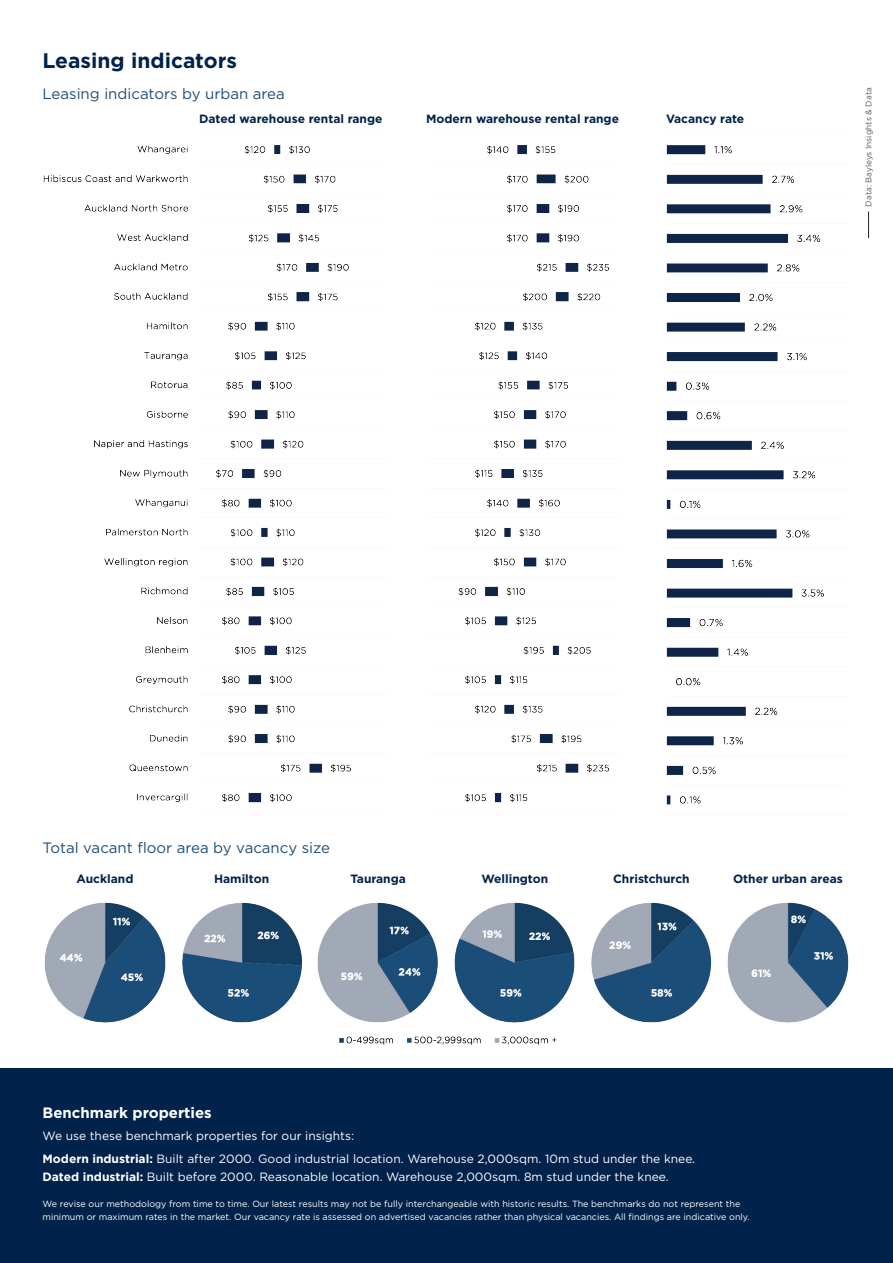
<style>
.page{position:relative;width:893px;height:1263px;background:#fff}
.page>*{position:absolute;margin:0;border:0;box-sizing:border-box;transform-origin:0 0}
.t1{font:700 21px "Gotham";color:#00224b}
.t2{font:15px "Gotham";color:#214f76}
.t3{font:700 15px "Gotham";color:#fff}
.t4{font:12px/22.2px "Gotham";color:#fff}
.t5{font:700 12px "Gotham";color:#00224b}
.t6{font:9px/13.5px "Gotham";color:#fff}
.t7{font:8.25px "Gotham";color:#57585a}
.s1{font-weight:700}
</style>
<div class="page">
<svg style="left:868px;top:211px;width:1px;height:27px"></svg>
<img style="left:666px;top:145px;width:158px;height:660px">
<img style="left:44px;top:902px;width:122px;height:121px">
<img style="left:182px;top:902px;width:120px;height:121px">
<img style="left:317px;top:902px;width:121px;height:121px">
<img style="left:454px;top:902px;width:121px;height:121px">
<img style="left:591px;top:902px;width:121px;height:121px">
<img style="left:727px;top:902px;width:122px;height:121px">
<div style="left:0;top:1068px;width:893px;height:195px;background:#00224b"></div>
<img style="left:339px;top:1036px;width:218px;height:9px">
<img style="left:43px;top:145px;width:308px;height:658px">
<img style="left:458px;top:145px;width:151px;height:658px">
<h1 class="t1" style="left:43px;top:46px;width:196px">Leasing indicators</h1>
<h2 class="t2" style="left:43px;top:84px;width:244px">Leasing indicators by urban area</h2>
<h3 class="t5" style="left:199px;top:111px;width:185px">Dated warehouse rental range</h3>
<h3 class="t5" style="left:666px;top:111px;width:80px">Vacancy rate</h3>
<h3 class="t5" style="left:426px;top:111px;width:194px">Modern warehouse rental range</h3>
<p class="t7" style="left:863px;top:207px;width:121px;rotate:-90deg">Data: Bayleys Insights &amp; Data</p>
<h2 class="t2" style="left:43px;top:838px;width:289px">Total vacant floor area by vacancy size</h2>
<h3 class="t5" style="left:76px;top:870px;width:59px">Auckland</h3>
<h3 class="t5" style="left:214px;top:870px;width:57px">Hamilton</h3>
<h3 class="t5" style="left:350px;top:870px;width:57px">Tauranga</h3>
<h3 class="t5" style="left:481px;top:870px;width:68px">Wellington</h3>
<h3 class="t5" style="left:613px;top:870px;width:78px">Christchurch</h3>
<h3 class="t5" style="left:733px;top:870px;width:111px">Other urban areas</h3>
<h2 class="t3" style="left:43px;top:1103px;width:171px">Benchmark properties</h2>
<h3 class="t4" style="left:43px;top:1125px;width:654px">We use these benchmark properties for our insights:<br><span class="s1">Modern industrial:</span> Built after 2000. Good industrial location. Warehouse 2,000sqm. 10m stud under the knee.</h3>
<h3 class="t4" style="left:43px;top:1165px;width:628px"><span class="s1">Dated industrial:</span> Built before 2000. Reasonable location. Warehouse 2,000sqm. 8m stud under the knee.</h3>
<p class="t6" style="left:43px;top:1197px;width:709px">We revise our methodology from time to time. Our latest results may not be fully interchangeable with historic results. The benchmarks do not represent the minimum or maximum rates in the market. Our vacancy rate is assessed on advertised vacancies rather than physical vacancies. All findings are indicative only.</p>
</div>
